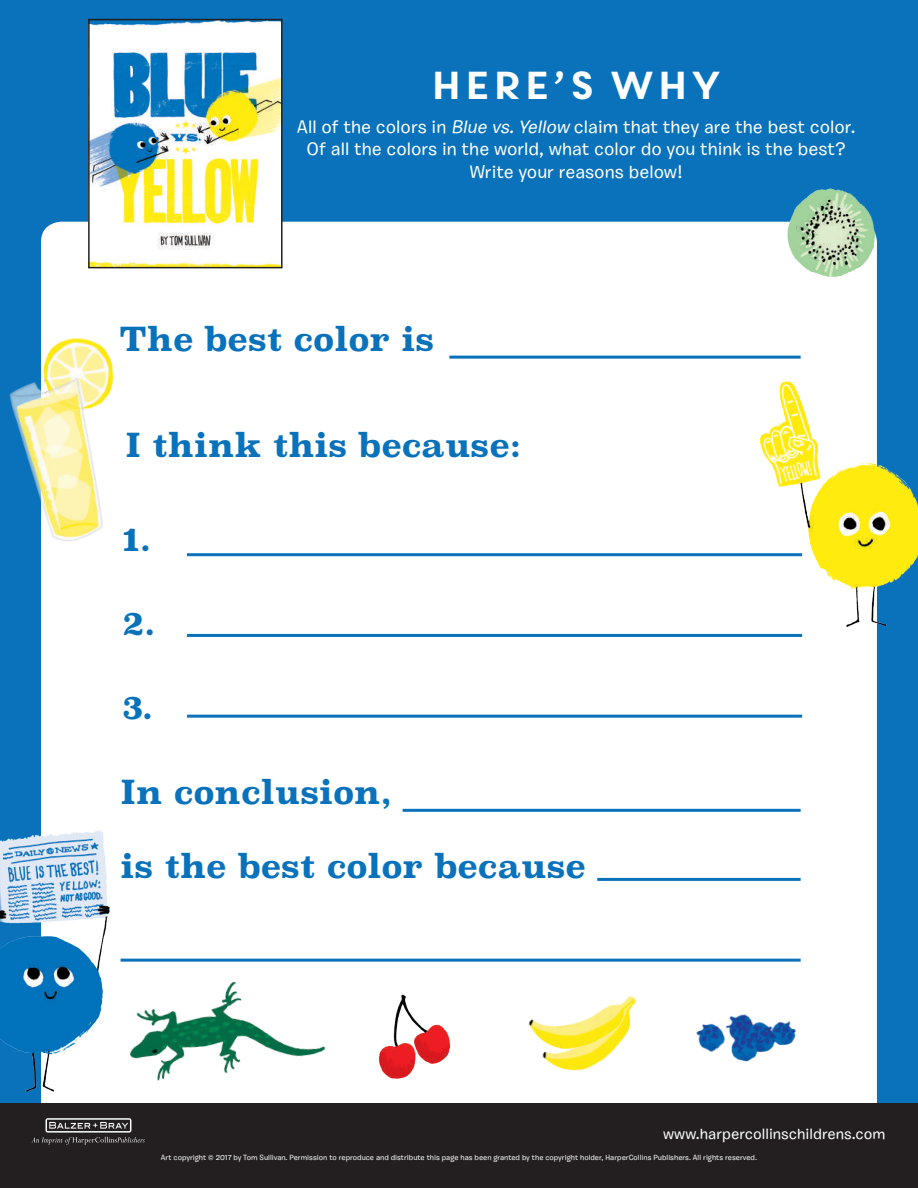
<style>
.page{position:relative;width:918px;height:1188px;background:#0972bb}
.page>*{position:absolute;margin:0;border:0;box-sizing:border-box;transform-origin:0 0}
.t1{font:39px "Core Circus";letter-spacing:-.09em;color:#fff;scale:1.05 1}
.t2{font:700 33px "Superclarendon Rg";color:#0972bb}
.t3{font:500 18px/22.5px "Burbank Small";color:#fff;text-align:center}
.t4{font:500 15px "Burbank Small";color:#fff}
.t5{font:500 7.5px "Burbank Small";color:#fff}
.s1{font-style:italic}
</style>
<div class="page">
<div style="left:41px;top:222px;width:836px;height:911px;background:#fff;border-radius:20px"></div>
<div style="left:0;top:1104px;width:918px;height:84px;background:#231f20"></div>
<svg style="left:32px;top:1118px;width:113px;height:27px"></svg>
<hr style="left:449px;top:356px;width:352px;height:3px;background:#0972bb">
<hr style="left:187px;top:553px;width:615px;height:3px;background:#0972bb">
<hr style="left:187px;top:634px;width:615px;height:3px;background:#0972bb">
<hr style="left:187px;top:715px;width:615px;height:3px;background:#0972bb">
<svg style="left:91px;top:22px;width:189px;height:243px"></svg>
<div style="left:88px;top:19px;width:195px;height:249px;border:2px solid #231f20"></div>
<hr style="left:403px;top:809px;width:398px;height:3px;background:#0972bb">
<hr style="left:597px;top:878px;width:204px;height:3px;background:#0972bb">
<hr style="left:121px;top:959px;width:680px;height:3px;background:#0972bb">
<img style="left:751px;top:381px;width:167px;height:256px">
<img style="left:0;top:831px;width:125px;height:261px">
<img style="left:9px;top:338px;width:105px;height:203px">
<img style="left:509px;top:958px;width:138px;height:113px">
<img style="left:696px;top:1014px;width:100px;height:48px">
<img style="left:378px;top:994px;width:73px;height:85px">
<img style="left:774px;top:188px;width:103px;height:89px">
<img style="left:114px;top:967px;width:212px;height:125px">
<h1 class="t1" style="left:428px;top:59px;width:284px">HERE’S WHY</h1>
<h3 class="t3" style="left:297px;top:115px;width:560px">All of the colors in <span class="s1">Blue vs.Yellow</span> claim that they are the best color.<br>Of all the colors in the world, what color do you think is the best?<br>Write your reasons below!</h3>
<h2 class="t2" style="left:120px;top:319px;width:316px">The best color is</h2>
<h2 class="t2" style="left:125px;top:425px;width:397px">I think this because:</h2>
<h2 class="t2" style="left:122px;top:520px;width:31px">1.</h2>
<h2 class="t2" style="left:122px;top:604px;width:35px">2.</h2>
<h2 class="t2" style="left:122px;top:687px;width:33px">3.</h2>
<h2 class="t2" style="left:121px;top:773px;width:273px">In conclusion,</h2>
<h2 class="t2" style="left:121px;top:846px;width:467px">is the best color because</h2>
<h3 class="t4" style="left:663px;top:1124px;width:224px">www.harpercollinschildrens.com</h3>
<p class="t5" style="left:161px;top:1153px;width:598px">Art copyright © 2017 by Tom Sullivan. Permission to reproduce and distribute this page has been granted by the copyright holder, HarperCollins Publishers. All rights reserved.</p>
</div>
